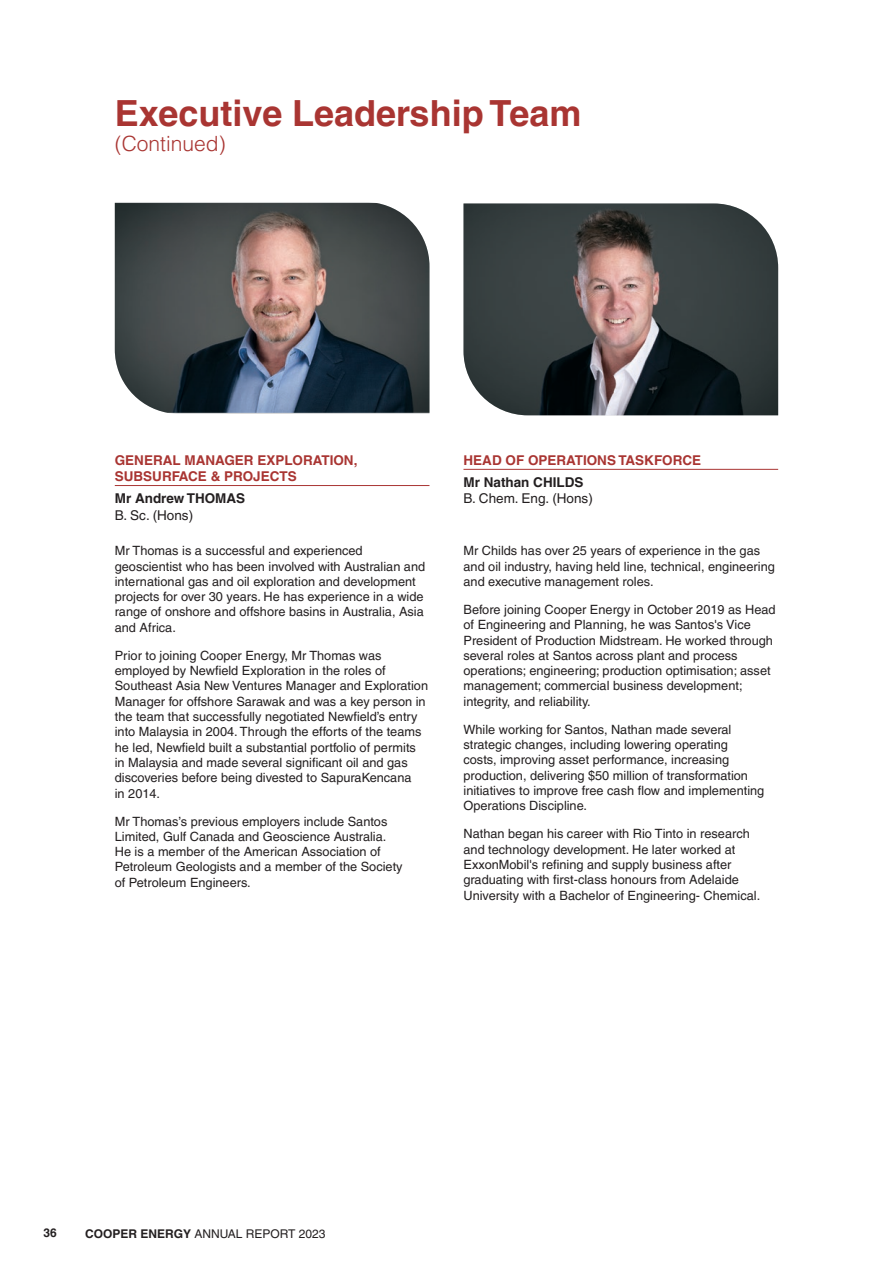
<style>
.page{position:relative;width:893px;height:1263px;background:#fff}
.page>*{position:absolute;margin:0;border:0;box-sizing:border-box;transform-origin:0 0}
.t1{font:700 36px "Helvetica LT Pro";color:#a93532}
.t2{font:300 21px "Helvetica LT Pro";color:#a93532}
.t3{font:700 13.5px/16.2px "Helvetica LT Pro";color:#a93532}
.t4{font:700 13.5px "Helvetica LT Pro";color:#231f20}
.t5{font:13.5px "Helvetica LT Pro";color:#231f20}
.t6{font:12.75px/15.3px "Helvetica LT Pro";color:#231f20}
.t7{font:12px "Helvetica LT Pro";color:#231f20}
.t8{font:700 12px "Helvetica LT Pro";color:#231f20}
.s1{font-weight:700}
</style>
<div class="page">
<img style="left:463px;top:203px;width:315px;height:212px">
<img style="left:115px;top:203px;width:314px;height:210px">
<hr style="left:463px;top:469px;width:315px;height:1px;background:#a93532">
<hr style="left:115px;top:485px;width:314px;height:1px;background:#a93532">
<h1 class="t1" style="left:115px;top:91px;width:468px">Executive Leadership Team</h1>
<h2 class="t2" style="left:115px;top:130px;width:112px">(Continued)</h2>
<p class="t3" style="left:115px;top:452px;width:244px">GENERAL MANAGER EXPLORATION,<br>SUBSURFACE &amp; PROJECTS</p>
<p class="t4" style="left:115px;top:490px;width:132px">Mr Andrew THOMAS</p>
<p class="t5" style="left:115px;top:507px;width:80px">B. Sc. (Hons)</p>
<p class="t6" style="left:115px;top:543px;width:312px">Mr Thomas is a successful and experienced geoscientist who has been involved with Australian and international gas and oil exploration and development projects for over 30 years. He has experience in a wide range of onshore and offshore basins in Australia, Asia and Africa.</p>
<p class="t6" style="left:115px;top:648px;width:315px">Prior to joining Cooper Energy, Mr Thomas was employed by Newfield Exploration in the roles of Southeast Asia New Ventures Manager and Exploration Manager for offshore Sarawak and was a key person in the team that successfully negotiated Newfield’s entry into Malaysia in 2004. Through the efforts of the teams he led, Newfield built a substantial portfolio of permits in Malaysia and made several significant oil and gas discoveries before being divested to SapuraKencana<br>in 2014.</p>
<p class="t6" style="left:115px;top:813px;width:289px">Mr Thomas’s previous employers include Santos Limited, Gulf Canada and Geoscience Australia.<br>He is a member of the American Association of Petroleum Geologists and a member of the Society of Petroleum Engineers.</p>
<p class="t3" style="left:463px;top:452px;width:239px">HEAD OF OPERATIONS TASKFORCE</p>
<p class="t4" style="left:463px;top:474px;width:122px">Mr Nathan CHILDS</p>
<p class="t5" style="left:463px;top:491px;width:131px">B. Chem. Eng. (Hons)</p>
<p class="t6" style="left:463px;top:543px;width:313px">Mr Childs has over 25 years of experience in the gas and oil industry, having held line, technical, engineering and executive management roles.</p>
<p class="t6" style="left:463px;top:602px;width:314px">Before joining Cooper Energy in October 2019 as Head of Engineering and Planning, he was Santos's Vice President of Production Midstream. He worked through several roles at Santos across plant and process operations; engineering; production optimisation; asset management; commercial business development; integrity, and reliability.</p>
<p class="t6" style="left:463px;top:722px;width:302px">While working for Santos, Nathan made several strategic changes, including lowering operating<br>costs, improving asset performance, increasing production, delivering $50 million of transformation initiatives to improve free cash flow and implementing Operations Discipline.</p>
<p class="t6" style="left:463px;top:826px;width:298px">Nathan began his career with Rio Tinto in research and technology development. He later worked at ExxonMobil's refining and supply business after graduating with first-class honours from Adelaide University with a Bachelor of Engineering- Chemical.</p>
<p class="t8" style="left:43px;top:1226px;width:15px">36</p>
<p class="t7" style="left:85px;top:1226px;width:242px"><span class="s1">COOPER ENERGY</span> ANNUAL REPORT 2023</p>
</div>
